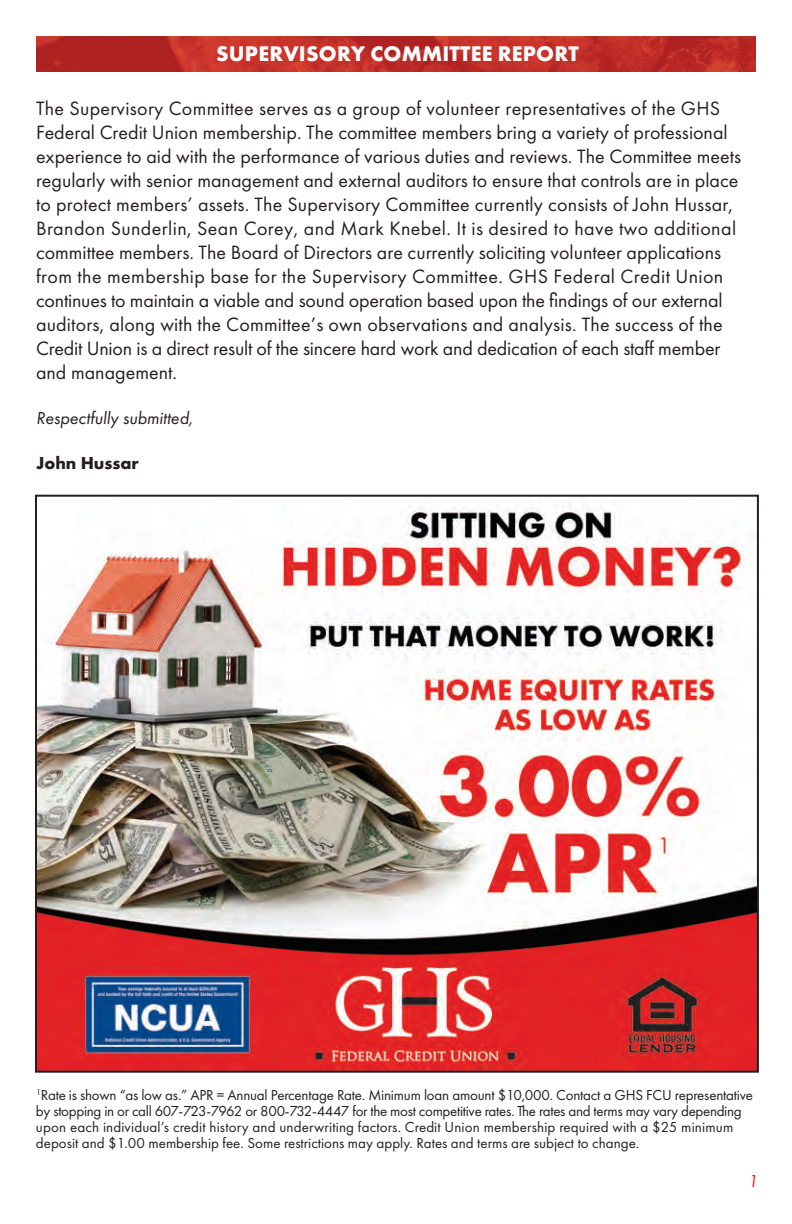
<style>
.page{position:relative;width:792px;height:1224px;background:#fff}
.page>*{position:absolute;margin:0;border:0;box-sizing:border-box;transform-origin:0 0}
.t1{font:700 22px "Futura PT";letter-spacing:.01em;color:#fff}
.t2{font:20px/24px "Futura PT";color:#231f20}
.t3{font:italic 18px "Futura PT";color:#231f20}
.t4{font:700 18px "Futura PT";color:#231f20}
.t5{font:italic 18px "Futura PT";color:#e72419}
.t6{font:15px/16px "Futura PT";letter-spacing:-.015em;color:#231f20}
</style>
<div class="page">
<img style="left:36px;top:36px;width:720px;height:36px">
<img style="left:38px;top:504px;width:718px;height:566px">
<p class="t1" style="left:216px;top:39px;width:364px">SUPERVISORY COMMITTEE REPORT</p>
<p class="t2" style="left:36px;top:96px;width:707px">The Supervisory Committee serves as a group of volunteer representatives of the GHS Federal Credit Union membership. The committee members bring a variety of professional experience to aid with the performance of various duties and reviews. The Committee meets regularly with senior management and external auditors to ensure that controls are in place to protect members’ assets. The Supervisory Committee currently consists of John Hussar, Brandon Sunderlin, Sean Corey, and Mark Knebel. It is desired to have two additional committee members. The Board of Directors are currently soliciting volunteer applications from the membership base for the Supervisory Committee. GHS Federal Credit Union continues to maintain a viable and sound operation based upon the findings of our external auditors, along with the Committee’s own observations and analysis. The success of the Credit Union is a direct result of the sincere hard work and dedication of each staff member and management.</p>
<p class="t3" style="left:36px;top:407px;width:158px">Respectfully submitted,</p>
<p class="t4" style="left:36px;top:451px;width:104px">John Hussar</p>
<p class="t6" style="left:36px;top:1087px;width:719px"><sup>1</sup>Rate is shown “as low as.” APR = Annual Percentage Rate. Minimum loan amount $10,000. Contact a GHS FCU representative by stopping in or call 607-723-7962 or 800-732-4447 for the most competitive rates. The rates and terms may vary depending upon each individual’s credit history and underwriting factors. Credit Union membership required with a $25 minimum deposit and $1.00 membership fee. Some restrictions may apply. Rates and terms are subject to change.</p>
<p class="t5" style="left:748px;top:1171px;width:12px">1</p>
</div>
